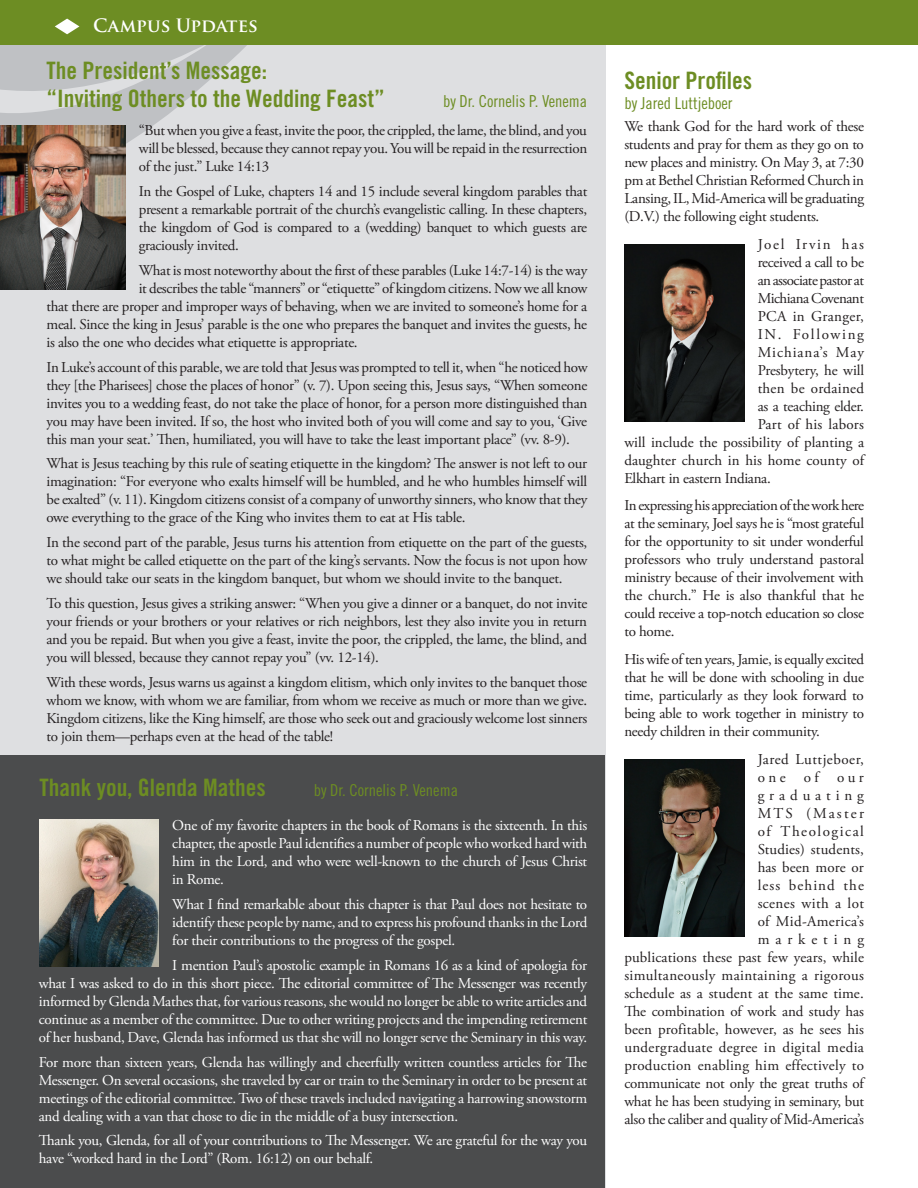
<style>
.page{position:relative;width:918px;height:1188px;background:#fff}
.page>*{position:absolute;margin:0;border:0;box-sizing:border-box;transform-origin:0 0}
.t1{font:24px/28.8px "Trade Gothic LT Std Bd Cn 20";color:#6d8d23}
.t2{font:700 18px "Trajan Pro";color:#fff}
.t3{font:16.5px "Trade Gothic LT Std Cn 18";color:#6d8d23}
.t4{font:15px/18px "Adobe Garamond Pro";letter-spacing:-.02em;color:#231f20;text-align:justify}
.t5{font:15px/18px "Adobe Garamond Pro";letter-spacing:-.02em;color:#fff;text-align:justify}
.t6{font:15px/18px "Adobe Garamond Pro";letter-spacing:.01em;color:#231f20;text-align:right}
.t7{font:15px "Adobe Garamond Pro";color:#231f20}
.t8{font:15px "Adobe Garamond Pro";letter-spacing:.005em;color:#231f20}
.t9{font:15px "Adobe Garamond Pro";letter-spacing:.115em;color:#231f20}
.t10{font:15px "Adobe Garamond Pro";letter-spacing:.015em;color:#231f20}
.t11{font:15px "Adobe Garamond Pro";letter-spacing:.02em;color:#231f20}
.t12{font:15px "Adobe Garamond Pro";letter-spacing:.025em;color:#231f20}
.t13{font:15px "Adobe Garamond Pro";letter-spacing:.065em;color:#231f20}
</style>
<div class="page">
<div style="left:0;top:42px;width:605px;height:1146px;background:#dedfe1"></div>
<div style="left:0;top:755px;width:604px;height:433px;background:#4b4c4d"></div>
<svg style="left:0;top:44px;width:279px;height:193px"></svg>
<div style="left:0;top:0;width:918px;height:44px;background:#6d8d23"></div>
<svg style="left:55px;top:19px;width:24px;height:15px"></svg>
<img style="left:0;top:126px;width:125px;height:164px">
<img style="left:624px;top:245px;width:120px;height:177px">
<img style="left:39px;top:820px;width:120px;height:146px">
<img style="left:624px;top:759px;width:120px;height:178px">
<p class="t2" style="left:93px;top:14px;width:166px">Campus Updates</p>
<p class="t1" style="left:46px;top:56px;width:340px">The President’s Message:<br>“Inviting Others to the Wedding Feast”</p>
<p class="t3" style="left:443px;top:92px;width:146px">by Dr. Cornelis P. Venema</p>
<p class="t4" style="left:139px;top:122px;width:450px">“But when you give a feast, invite the poor, the crippled, the lame, the blind, and you will be blessed, because they cannot repay you. You will be repaid in the resurrection of the just.” Luke 14:13</p>
<p class="t4" style="left:139px;top:183px;width:450px">In the Gospel of Luke, chapters 14 and 15 include several kingdom parables that present a remarkable portrait of the church’s evangelistic calling. In these chapters, the kingdom of God is compared to a (wedding) banquet to which guests are graciously invited.</p>
<p class="t4" style="left:139px;top:262px;width:450px">What is most noteworthy about the first of these parables (Luke 14:7-14) is the way</p>
<p class="t4" style="left:139px;top:280px;width:450px">it describes the table “manners” or “etiquette” of kingdom citizens. Now we all know</p>
<p class="t4" style="left:46px;top:298px;width:542px">that there are proper and improper ways of behaving, when we are invited to someone’s home for a</p>
<p class="t4" style="left:46px;top:316px;width:542px">meal. Since the king in Jesus’ parable is the one who prepares the banquet and invites the guests, he</p>
<p class="t4" style="left:46px;top:334px;width:313px">is also the one who decides what etiquette is appropriate.</p>
<p class="t4" style="left:46px;top:359px;width:543px">In Luke’s account of this parable, we are told that Jesus was prompted to tell it, when “he noticed how they [the Pharisees] chose the places of honor” (v. 7). Upon seeing this, Jesus says, “When someone invites you to a wedding feast, do not take the place of honor, for a person more distinguished than you may have been invited. If so, the host who invited both of you will come and say to you, ‘Give this man your seat.’ Then, humiliated, you will have to take the least important place” (vv. 8-9).</p>
<p class="t4" style="left:46px;top:455px;width:542px">What is Jesus teaching by this rule of seating etiquette in the kingdom? The answer is not left to our imagination: “For everyone who exalts himself will be humbled, and he who humbles himself will be exalted” (v. 11). Kingdom citizens consist of a company of unworthy sinners, who know that they owe everything to the grace of the King who invites them to eat at His table.</p>
<p class="t4" style="left:46px;top:534px;width:542px">In the second part of the parable, Jesus turns his attention from etiquette on the part of the guests, to what might be called etiquette on the part of the king’s servants. Now the focus is not upon how we should take our seats in the kingdom banquet, but whom we should invite to the banquet.</p>
<p class="t4" style="left:46px;top:595px;width:542px">To this question, Jesus gives a striking answer: “When you give a dinner or a banquet, do not invite your friends or your brothers or your relatives or rich neighbors, lest they also invite you in return and you be repaid. But when you give a feast, invite the poor, the crippled, the lame, the blind, and you will blessed, because they cannot repay you” (vv. 12-14).</p>
<p class="t4" style="left:46px;top:674px;width:542px">With these words, Jesus warns us against a kingdom elitism, which only invites to the banquet those whom we know, with whom we are familiar, from whom we receive as much or more than we give.<br>Kingdom citizens, like the King himself, are those who seek out and graciously welcome lost sinners to join them—perhaps even at the head of the table!</p>
<p class="t1" style="left:39px;top:772px;width:228px">Thank you, Glenda Mathes</p>
<p class="t3" style="left:314px;top:780px;width:146px">by Dr. Cornelis P. Venema</p>
<p class="t5" style="left:172px;top:817px;width:416px">One of my favorite chapters in the book of Romans is the sixteenth. In this chapter, the apostle Paul identifies a number of people who worked hard with him in the Lord, and who were well-known to the church of Jesus Christ in Rome.</p>
<p class="t5" style="left:172px;top:896px;width:417px">What I find remarkable about this chapter is that Paul does not hesitate to identify these people by name, and to express his profound thanks in the Lord for their contributions to the progress of the gospel.</p>
<p class="t5" style="left:39px;top:957px;width:550px;text-indent:133px">I mention Paul’s apostolic example in Romans 16 as a kind of apologia for what I was asked to do in this short piece. The editorial committee of The Messenger was recently informed by Glenda Mathes that, for various reasons, she would no longer be able to write articles and continue as a member of the committee. Due to other writing projects and the impending retirement of her husband, Dave, Glenda has informed us that she will no longer serve the Seminary in this way.</p>
<p class="t5" style="left:39px;top:1054px;width:550px">For more than sixteen years, Glenda has willingly and cheerfully written countless articles for The Messenger. On several occasions, she traveled by car or train to the Seminary in order to be present at meetings of the editorial committee. Two of these travels included navigating a harrowing snowstorm and dealing with a van that chose to die in the middle of a busy intersection.</p>
<p class="t5" style="left:39px;top:1132px;width:550px">Thank you, Glenda, for all of your contributions to The Messenger. We are grateful for the way you have “worked hard in the Lord” (Rom. 16:12) on our behalf.</p>
<p class="t1" style="left:624px;top:66px;width:129px">Senior Profiles</p>
<p class="t3" style="left:624px;top:93px;width:110px">by Jared Luttjeboer</p>
<p class="t4" style="left:624px;top:118px;width:241px">We thank God for the hard work of these students and pray for them as they go on to new places and ministry. On May 3, at 7:30 pm at Bethel Christian Reformed Church in Lansing, IL, Mid-America will be graduating (D.V.) the following eight students.</p>
<p class="t9" style="left:758px;top:235px;width:108px">Joel Irvin has</p>
<p class="t4" style="left:758px;top:253px;width:108px">received a call to be</p>
<p class="t4" style="left:758px;top:271px;width:108px">an associate pastor at</p>
<p class="t4" style="left:758px;top:289px;width:108px">Michiana Covenant</p>
<p class="t12" style="left:758px;top:307px;width:108px">PCA in Granger,</p>
<p class="t9" style="left:758px;top:325px;width:108px">IN. Following</p>
<p class="t13" style="left:758px;top:343px;width:108px">Michiana’s May</p>
<p class="t4" style="left:758px;top:361px;width:108px">Presbytery, he will</p>
<p class="t11" style="left:758px;top:379px;width:108px">then be ordained</p>
<p class="t4" style="left:758px;top:397px;width:108px">as a teaching elder.</p>
<p class="t10" style="left:758px;top:415px;width:108px">Part of his labors</p>
<p class="t7" style="left:624px;top:433px;width:241px">will include the possibility of planting a</p>
<p class="t8" style="left:624px;top:451px;width:241px">daughter church in his home county of</p>
<p class="t4" style="left:624px;top:469px;width:148px">Elkhart in eastern Indiana.</p>
<p class="t4" style="left:624px;top:497px;width:241px">In expressing his appreciation of the work here at the seminary, Joel says he is “most grateful for the opportunity to sit under wonderful professors who truly understand pastoral ministry because of their involvement with the church.” He is also thankful that he could receive a top-notch education so close to home.</p>
<p class="t4" style="left:624px;top:651px;width:241px">His wife of ten years, Jamie, is equally excited that he will be done with schooling in due time, particularly as they look forward to being able to work together in ministry to needy children in their community.</p>
<p class="t6" style="left:624px;top:751px;width:241px">Jared Luttjeboer,<br>one of our<br>graduating<br>MTS (Master<br>of Theological<br>Studies) students,<br>has been more or<br>less behind the<br>scenes with a lot<br>of Mid-America’s<br>marketing<br>publications these past few years, while simultaneously maintaining a rigorous schedule as a student at the same time.<br>The combination of work and study has been profitable, however, as he sees his undergraduate degree in digital media production enabling him effectively to communicate not only the great truths of what he has been studying in seminary, but also the caliber and quality of Mid-America’s</p>
</div>
